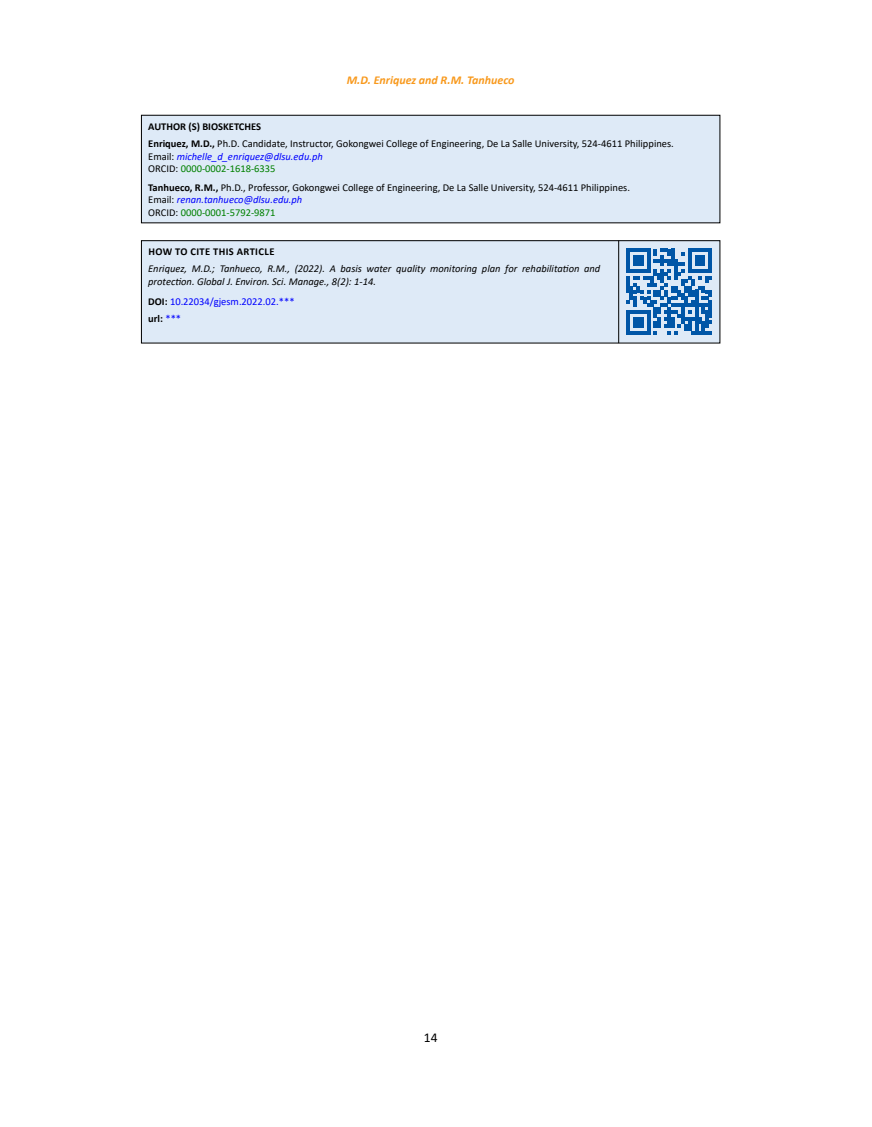
<style>
.page{position:relative;width:872px;height:1127px;background:#fff}
.page>*{position:absolute;margin:0;border:0;box-sizing:border-box;transform-origin:0 0}
.t1{font:13.5px "Calibri";color:#000}
.t2{font:italic 700 12px "Calibri";color:#f8991d}
.t3{font:10.5px/12.6px "Calibri";color:#000}
.t4{font:italic 10.5px/12.6px "Calibri";color:#000}
.t5{font:italic 10.5px/12.6px "Calibri";color:#00f}
.t6{font:10.5px/17.1px "Calibri";color:#00f}
.t7{font:700 10.5px "Calibri";letter-spacing:.04em;color:#000}
.s1{font-weight:700}
.s2{font-style:normal;color:#000}
.s3{font-style:normal;color:#008000}
.s4{font-style:italic;color:#00f}
.s5{color:#008000}
.s6{font-weight:700;color:#000}
</style>
<div class="page">
<div style="left:141px;top:115px;width:579px;height:108px;background:#deeaf7"></div>
<div style="left:141px;top:241px;width:579px;height:102px;background:#deeaf7"></div>
<div style="left:141px;top:240px;width:579px;height:103px;border:1px solid #000"></div>
<hr style="left:618px;top:240px;width:1px;height:103px;background:#000">
<svg style="left:626px;top:249px;width:86px;height:85px"></svg>
<p class="t2" style="left:347px;top:72px;width:169px">M.D. Enriquez and R.M. Tanhueco</p>
<p class="t3" style="left:148px;top:118px;width:527px;line-height:17.1px"><span class="s1">AUTHOR (S) BIOSKETCHES<br>Enriquez, M.D.,</span> Ph.D. Candidate, Instructor, Gokongwei College of Engineering, De La Salle University, 524-4611 Philippines.</p>
<p class="t5" style="left:148px;top:149px;width:176px"><span class="s2">Email:</span> michelle_d_enriquez@dlsu.edu.ph<br><span class="s2">ORCID:</span> <span class="s3">0000-0002-1618-6335</span></p>
<p class="t3" style="left:148px;top:181px;width:483px"><span class="s1">Tanhueco, R.M.,</span> Ph.D., Professor, Gokongwei College of Engineering, De La Salle University, 524-4611 Philippines.<br>Email: <span class="s4">renan.tanhueco@dlsu.edu.ph<br></span>ORCID: <span class="s5">0000-0001-5792-9871</span></p>
<p class="t7" style="left:148px;top:244px;width:127px">HOW TO CITE THIS ARTICLE</p>
<p class="t4" style="left:148px;top:262px;width:453px">Enriquez, M.D.; Tanhueco, R.M., (2022). A basis water quality monitoring plan for rehabilitation and protection. Global J. Environ. Sci. Manage., 8(2): 1-14.</p>
<p class="t6" style="left:148px;top:293px;width:148px"><span class="s6">DOI:</span> 10.22034/gjesm.2022.02.*** <span class="s6">url:</span> ***</p>
<p class="t1" style="left:424px;top:1028px;width:15px">14</p>
</div>
